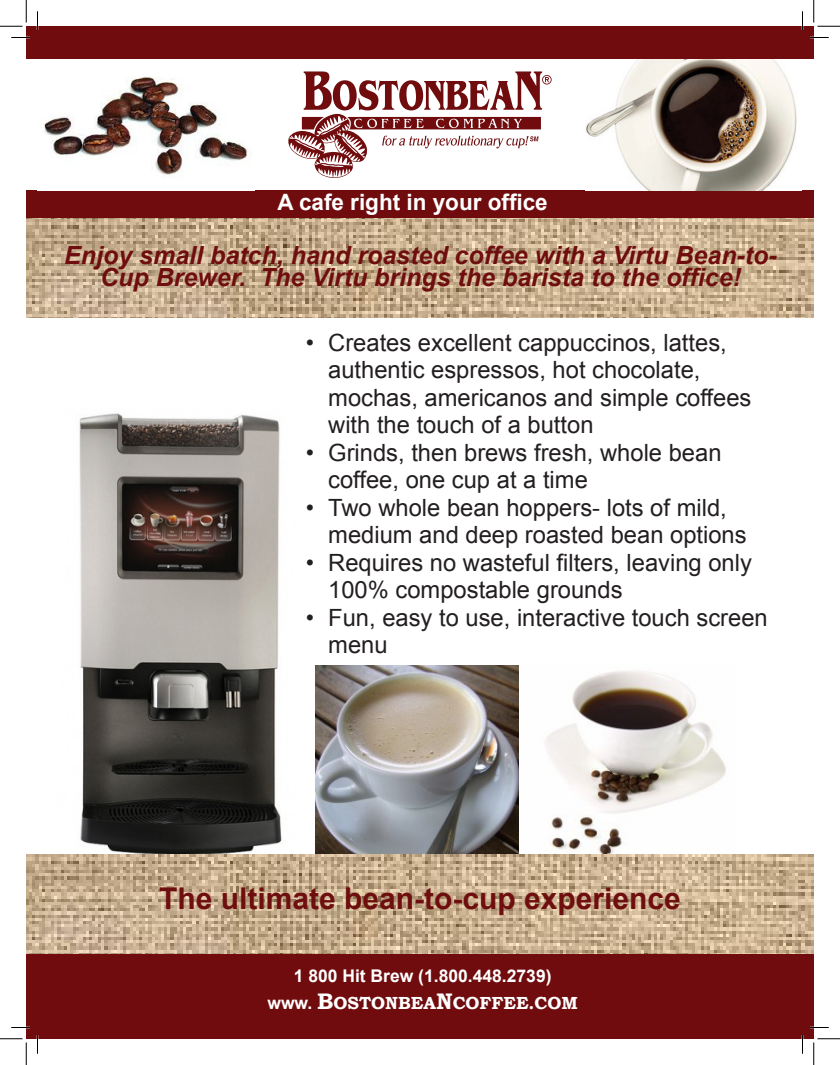
<style>
.page{position:relative;width:840px;height:1065px;background:#fff}
.page>*{position:absolute;margin:0;border:0;box-sizing:border-box;transform-origin:0 0}
.t1{font:700 30px "Arial";color:#6f0e0f}
.t2{font:italic 700 25px/22.5px "Arial";color:#6f0e0f;text-align:center}
.t3{font:23.75px/27.5px "Arial";color:#231f20}
.t4{font:700 22.5px "Arial";color:#fff}
.t5{font:700 17.5px "Arial";color:#fff}
.t6{font:700 17.5px "Bookman Old Style";color:#fff}
.s1{font-family:"Arial"}
.s2{font-size:22.5px}
</style>
<div class="page">
<div style="left:26px;top:954px;width:788px;height:85px;background:#700c0e"></div>
<div style="left:26px;top:26px;width:788px;height:192px;background:#700c0e"></div>
<div style="left:26px;top:59px;width:788px;height:131px;background:#fff"></div>
<img style="left:43px;top:77px;width:209px;height:100px">
<img style="left:586px;top:59px;width:211px;height:131px">
<svg style="left:288px;top:71px;width:264px;height:107px"></svg>
<img style="left:316px;top:666px;width:203px;height:187px">
<img style="left:545px;top:671px;width:181px;height:183px">
<img style="left:79px;top:413px;width:203px;height:441px">
<img style="left:26px;top:854px;width:788px;height:99px">
<img style="left:26px;top:219px;width:788px;height:99px">
<svg style="left:11px;top:37px;width:19px;height:1px"></svg>
<svg style="left:810px;top:37px;width:19px;height:1px"></svg>
<svg style="left:11px;top:1027px;width:19px;height:1px"></svg>
<svg style="left:810px;top:1027px;width:19px;height:1px"></svg>
<svg style="left:37px;top:11px;width:1px;height:19px"></svg>
<svg style="left:37px;top:1035px;width:1px;height:19px"></svg>
<svg style="left:802px;top:11px;width:1px;height:19px"></svg>
<svg style="left:802px;top:1035px;width:1px;height:19px"></svg>
<svg style="left:0;top:0;width:27px;height:27px"></svg>
<svg style="left:0;top:1039px;width:27px;height:26px"></svg>
<svg style="left:814px;top:0;width:26px;height:27px"></svg>
<svg style="left:814px;top:1039px;width:26px;height:26px"></svg>
<p class="t4" style="left:277px;top:188px;width:272px">A cafe right in your office</p>
<p class="t2" style="left:64px;top:245px;width:714px">Enjoy small batch, hand roasted coffee with a Virtu Bean-to-<br>Cup Brewer. The Virtu brings the barista to the office!</p>
<p class="t3" style="left:328px;top:329px;width:425px;text-indent:-22px">• Creates excellent cappuccinos, lattes, authentic espressos, hot chocolate, mochas, americanos and simple coffees with the touch of a button</p>
<p class="t3" style="left:328px;top:439px;width:395px;text-indent:-22px">• Grinds, then brews fresh, whole bean coffee, one cup at a time</p>
<p class="t3" style="left:328px;top:494px;width:420px;text-indent:-22px">• Two whole bean hoppers- lots of mild, medium and deep roasted bean options</p>
<p class="t3" style="left:328px;top:549px;width:425px;text-indent:-22px">• Requires no wasteful filters, leaving only<br>100% compostable grounds</p>
<p class="t3" style="left:328px;top:604px;width:441px;text-indent:-22px">• Fun, easy to use, interactive touch screen menu</p>
<p class="t1" style="left:159px;top:879px;width:523px">The ultimate bean-to-cup experience</p>
<p class="t5" style="left:294px;top:964px;width:259px">1 800 Hit Brew (1.800.448.2739)</p>
<p class="t6" style="left:267px;top:992px;width:312px"><span class="s1">www.</span> <span class="s2">B</span>OSTONBEA<span class="s2">N</span>COFFEE.COM</p>
</div>
